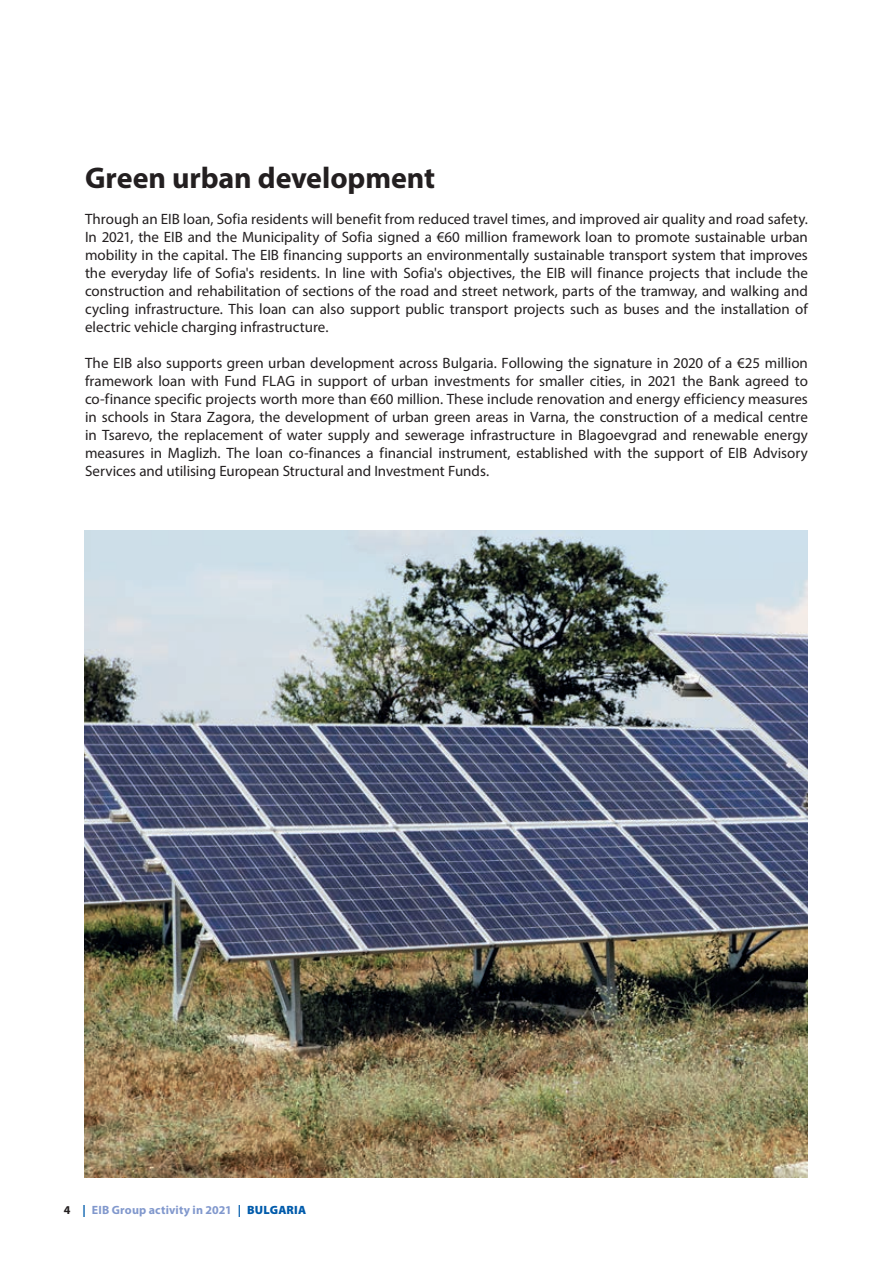
<style>
.page{position:relative;width:893px;height:1263px;background:#fff}
.page>*{position:absolute;margin:0;border:0;box-sizing:border-box;transform-origin:0 0}
._01_TITRE_PROJET{font:700 30px "Myriad Pro";letter-spacing:-.005em;color:#231f20}
._01_TEXTE_COURANT{font:15px/18px "Myriad Pro";color:#231f20;text-align:justify}
.t1{font:700 12px "Myriad Pro";letter-spacing:.015em;color:#8198cd}
.s1{color:#231f20}
.s2{color:#015bab}
.s3{font-weight:900;color:#015bab}
</style>
<div class="page">
<img style="left:84px;top:530px;width:724px;height:647px">
<p class="_01_TITRE_PROJET" style="left:85px;top:158px;width:352px">Green urban development</p>
<p class="_01_TEXTE_COURANT" style="left:85px;top:210px;width:724px">Through an EIB loan, Sofia residents will benefit from reduced travel times, and improved air quality and road safety.<br>In 2021, the EIB and the Municipality of Sofia signed a €60 million framework loan to promote sustainable urban mobility in the capital. The EIB financing supports an environmentally sustainable transport system that improves the everyday life of Sofia's residents. In line with Sofia's objectives, the EIB will finance projects that include the construction and rehabilitation of sections of the road and street network, parts of the tramway, and walking and cycling infrastructure. This loan can also support public transport projects such as buses and the installation of electric vehicle charging infrastructure.</p>
<p class="_01_TEXTE_COURANT" style="left:85px;top:354px;width:724px">The EIB also supports green urban development across Bulgaria. Following the signature in 2020 of a €25 million framework loan with Fund FLAG in support of urban investments for smaller cities, in 2021 the Bank agreed to co-finance specific projects worth more than €60 million. These include renovation and energy efficiency measures in schools in Stara Zagora, the development of urban green areas in Varna, the construction of a medical centre in Tsarevo, the replacement of water supply and sewerage infrastructure in Blagoevgrad and renewable energy measures in Maglizh. The loan co-finances a financial instrument, established with the support of EIB Advisory Services and utilising European Structural and Investment Funds.</p>
<p class="t1" style="left:64px;top:1202px;width:244px"><span class="s1">4</span> <span class="s2">|</span> EIB Group activity in 2021 <span class="s2">|</span> <span class="s3">BULGARIA</span></p>
</div>
